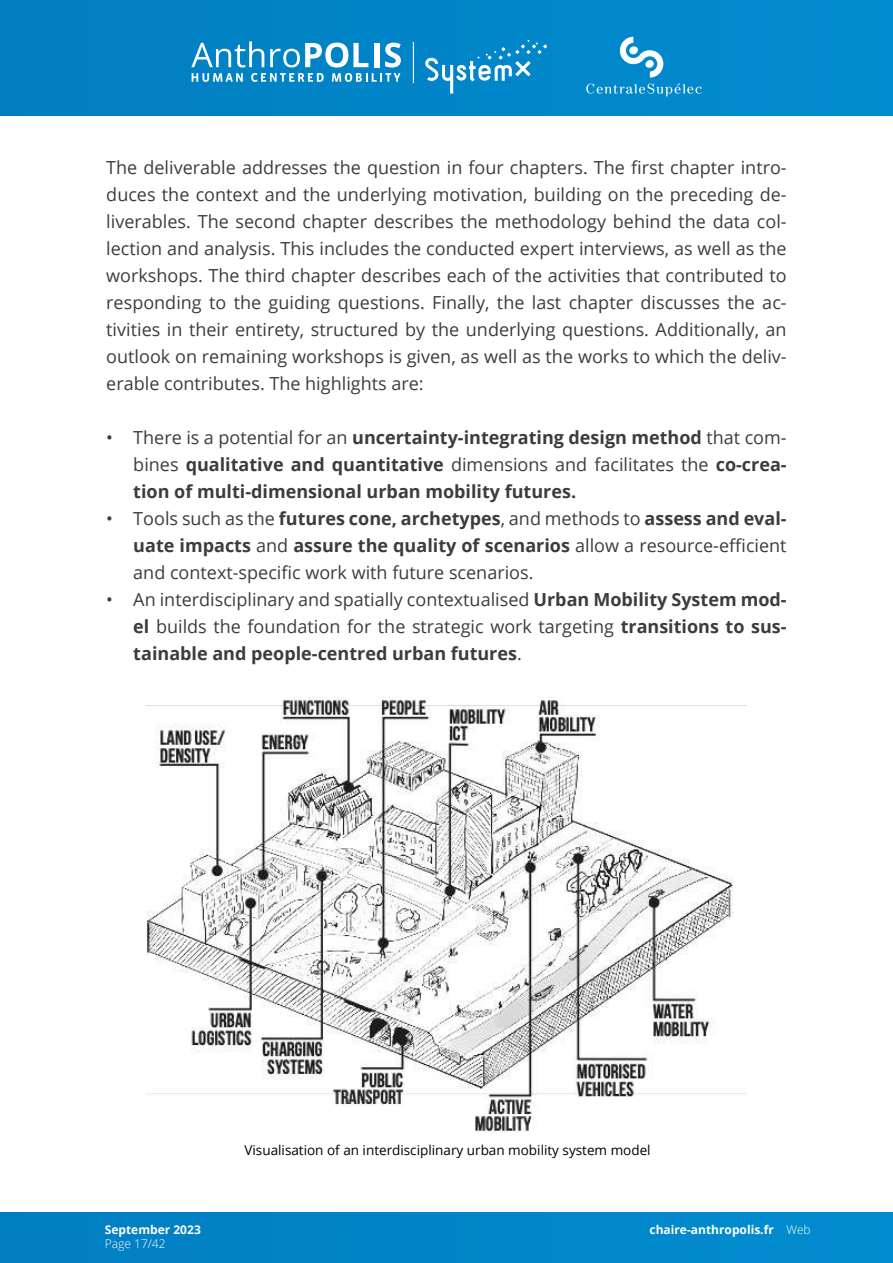
<style>
.page{position:relative;width:893px;height:1263px;background:#fff}
.page>*{position:absolute;margin:0;border:0;box-sizing:border-box;transform-origin:0 0}
.t1{font:18px/27px "Open Sans";color:#3c3c3b;text-align:justify}
.t2{font:700 18px/27px "Open Sans";color:#3c3c3b;text-align:justify}
.t3{font:13.5px "Open Sans";color:#000}
.t4{font:700 12px "Open Sans";color:#fff}
.t5{font:300 12px "Open Sans";color:#fff}
.s1{font-weight:400}
.s2{font-weight:700}
.s3{font-weight:300}
</style>
<div class="page">
<div style="left:0;top:1212px;width:893px;height:51px;background:#0185c8"></div>
<div style="left:0;top:0;width:893px;height:115px;background:#0185c8"></div>
<svg style="left:425px;top:40px;width:122px;height:54px"></svg>
<hr style="left:413px;top:42px;width:1px;height:41px;background:#fff">
<svg style="left:191px;top:41px;width:210px;height:41px"></svg>
<svg style="left:586px;top:37px;width:116px;height:59px"></svg>
<img style="left:147px;top:697px;width:599px;height:436px">
<p class="t1" style="left:106px;top:153px;width:682px">The deliverable addresses the question in four chapters. The first chapter intro&shy;duces the context and the underlying motivation, building on the preceding de&shy;liverables. The second chapter describes the methodology behind the data col&shy;lection and analysis. This includes the conducted expert interviews, as well as the workshops. The third chapter describes each of the activities that contributed to responding to the guiding questions. Finally, the last chapter discusses the ac&shy;tivities in their entirety, structured by the underlying questions. Additionally, an outlook on remaining workshops is given, as well as the works to which the deliv&shy;erable contributes. The highlights are:</p>
<p class="t2" style="left:133px;top:423px;width:655px;text-indent:-27px"><span class="s1">• There is a potential for an</span> uncertainty-integrating design method <span class="s1">that com&shy;bines</span> qualitative and quantitative <span class="s1">dimensions and facilitates the</span> co-crea&shy;tion of multi-dimensional urban mobility futures.</p>
<p class="t1" style="left:133px;top:504px;width:655px;text-indent:-27px">• Tools such as the <span class="s2">futures cone, archetypes</span>, and methods to <span class="s2">assess and eval&shy;uate impacts</span> and <span class="s2">assure the quality of scenarios</span> allow a resource-efficient and context-specific work with future scenarios.</p>
<p class="t1" style="left:133px;top:585px;width:655px;text-indent:-27px">• An interdisciplinary and spatially contextualised <span class="s2">Urban Mobility System mod&shy;el</span> builds the foundation for the strategic work targeting <span class="s2">transitions to sus&shy;tainable and people-centred urban futures</span>.</p>
<p class="t3" style="left:244px;top:1140px;width:408px">Visualisation of an interdisciplinary urban mobility system model</p>
<p class="t4" style="left:105px;top:1221px;width:98px">September 2023</p>
<p class="t4" style="left:649px;top:1221px;width:163px">chaire-anthropolis.fr <span class="s3">Web</span></p>
<p class="t5" style="left:105px;top:1236px;width:62px">Page 17/42</p>
</div>
